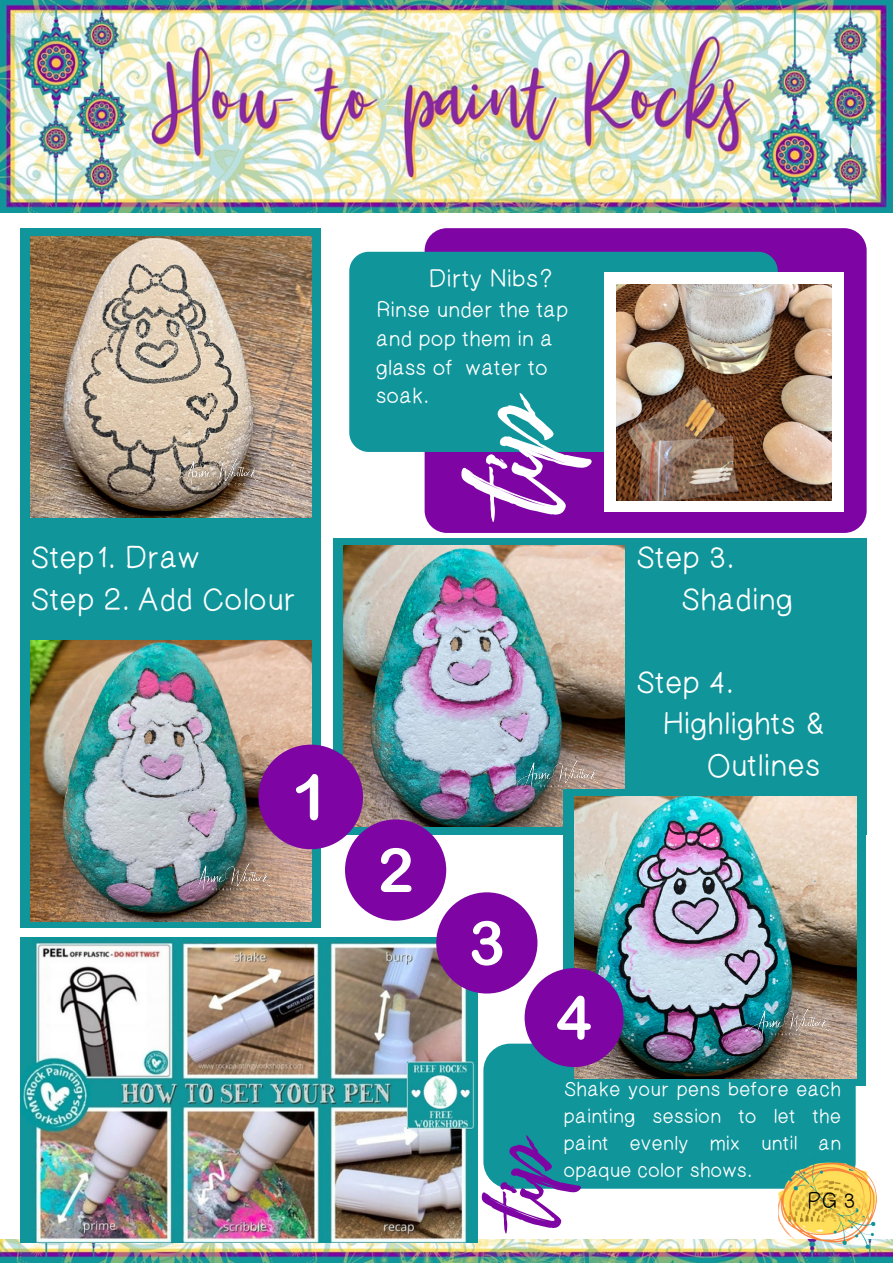
<style>
.page{position:relative;width:893px;height:1264px;background:#fff}
.page>*{position:absolute;margin:0;border:0;box-sizing:border-box;transform-origin:0 0}
.t1{font:110.55px "Playlist Script";color:#fff}
.t2{font:84.15px "Playlist Script";color:#7e04a3}
.t3{font:30px/41.5px "sharpie";color:#fff}
.t4{font:24px "sharpie";color:#fff}
.t5{font:21px/28.7px "sharpie";color:#fff}
.t6{font:21px "sharpie";color:#000}
.t7{font:19.5px/27px "sharpie";color:#fff;text-align:justify}
</style>
<div class="page">
<div style="left:424px;top:228px;width:442px;height:305px;background:#7e04a3;border-radius:22px"></div>
<div style="left:349px;top:252px;width:428px;height:200px;background:#10959b;border-radius:19px"></div>
<div style="left:483px;top:1043px;width:372px;height:145px;background:#10959b;border-radius:27px"></div>
<div style="left:604px;top:272px;width:239px;height:240px;background:#fff"></div>
<img style="left:616px;top:284px;width:215px;height:216px">
<img style="left:0;top:0;width:892px;height:212px">
<div style="left:21px;top:228px;width:300px;height:699px;background:#10959b"></div>
<img style="left:30px;top:236px;width:281px;height:281px">
<img style="left:31px;top:640px;width:281px;height:281px">
<div style="left:334px;top:537px;width:532px;height:297px;background:#10959b"></div>
<img style="left:0;top:1239px;width:892px;height:23px">
<img style="left:21px;top:937px;width:456px;height:304px">
<img style="left:343px;top:545px;width:281px;height:281px">
<div style="left:563px;top:789px;width:303px;height:296px;background:#10959b"></div>
<img style="left:575px;top:797px;width:281px;height:281px">
<div style="left:258px;top:744px;width:105px;height:105px;background:#7e04a3;border-radius:50%"></div>
<svg style="left:296px;top:774px;width:22px;height:46px"></svg>
<div style="left:524px;top:968px;width:99px;height:99px;background:#7e04a3;border-radius:50%"></div>
<svg style="left:557px;top:995px;width:33px;height:44px"></svg>
<div style="left:436px;top:892px;width:101px;height:101px;background:#7e04a3;border-radius:50%"></div>
<svg style="left:471px;top:920px;width:31px;height:45px"></svg>
<div style="left:345px;top:819px;width:101px;height:101px;background:#7e04a3;border-radius:50%"></div>
<svg style="left:381px;top:848px;width:30px;height:44px"></svg>
<img style="left:778px;top:1147px;width:101px;height:101px">
<img style="left:178px;top:458px;width:81px;height:30px">
<img style="left:190px;top:863px;width:81px;height:29px">
<img style="left:517px;top:760px;width:81px;height:29px">
<img style="left:748px;top:1008px;width:81px;height:29px">
<p class="t4" style="left:428px;top:263px;width:126px">Dirty Nibs?</p>
<p class="t5" style="left:376px;top:295px;width:194px">Rinse under the tap and pop them in a glass of water to soak.</p>
<h1 class="t1" style="left:434px;top:511px;width:131px;rotate:-90deg">tip</h1>
<h3 class="t3" style="left:30px;top:536px;width:267px">Step1. Draw<br>Step 2. Add Colour</h3>
<h3 class="t3" style="left:680px;top:536px;width:114px;text-indent:-45px">Step 3.<br>Shading</h3>
<h3 class="t3" style="left:635px;top:661px;width:99px">Step 4.</h3>
<h3 class="t3" style="left:662px;top:702px;width:164px">Highlights &amp;</h3>
<h3 class="t3" style="left:707px;top:744px;width:115px">Outlines</h3>
<p class="t7" style="left:563px;top:1075px;width:279px">Shake your pens before each painting session to let the paint evenly mix until an opaque color shows.</p>
<h2 class="t2" style="left:461px;top:1225px;width:100px;rotate:-90deg">tip</h2>
<p class="t6" style="left:807px;top:1186px;width:50px">PG 3</p>
</div>
